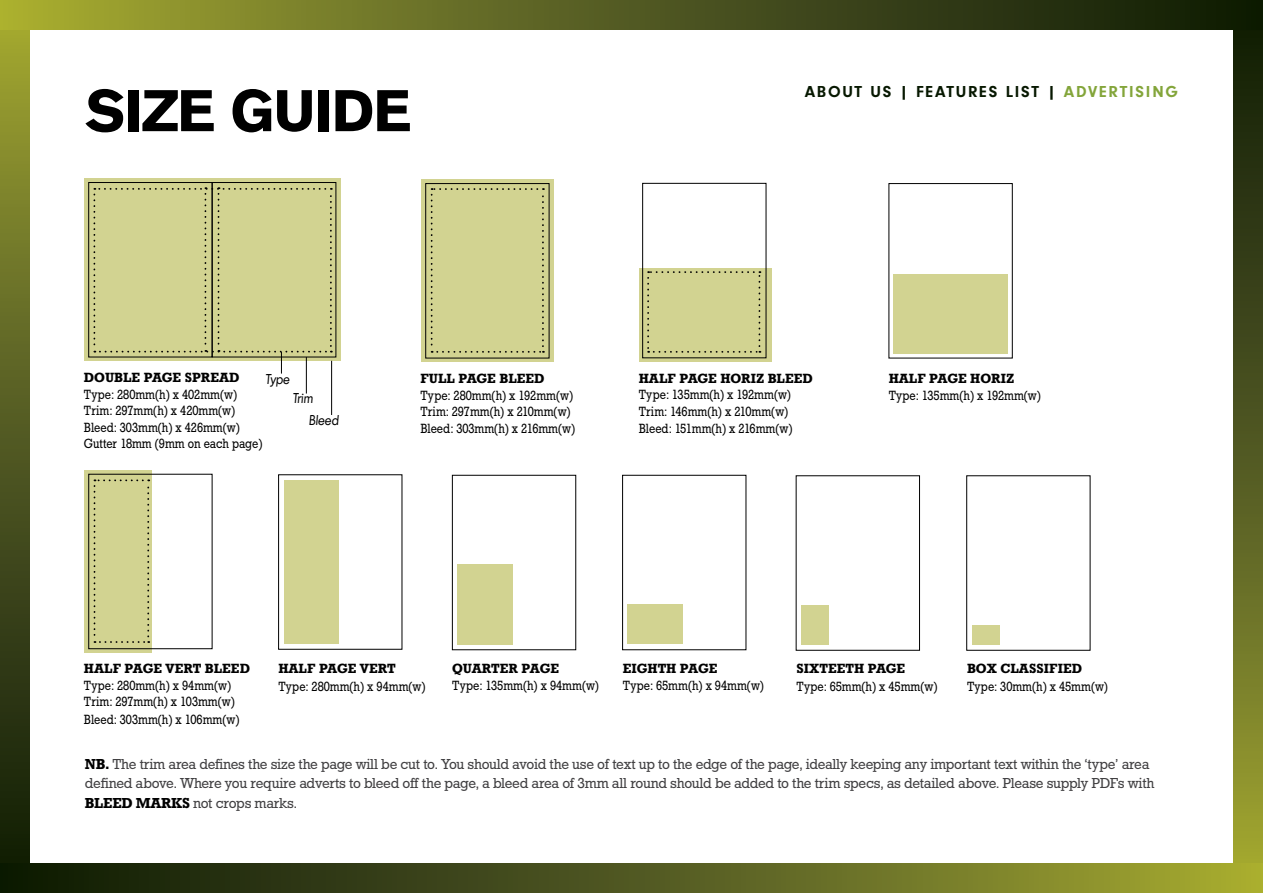
<style>
.page{position:relative;width:1263px;height:893px;background:#fff}
.page>*{position:absolute;margin:0;border:0;box-sizing:border-box;transform-origin:0 0}
.t1{font:700 61.5px "Ancona";letter-spacing:-.02em;color:#000}
.t2{font:700 16.5px "Neutral Grotesk";letter-spacing:.1em;color:#071800}
.t3{font:15px/19.5px "Stafford";letter-spacing:-.02em;color:#414042}
.t4{font:13.8px/16.6px "Stafford";color:#000;scale:.88 1}
.t5{font:500 13.8px "Stafford";color:#000}
.t6{font:italic 13.8px/21.1px "Montreal Serial";color:#000;scale:.88 1}
.s1{color:#83a53a}
.s2{font-weight:500;color:#000}
</style>
<div class="page">
<div style="left:0;top:0;width:30px;height:893px;background:linear-gradient(to bottom,#a0a436,#081409)"></div>
<div style="left:1233px;top:0;width:30px;height:893px;background:linear-gradient(to bottom,#081408,#a0a436)"></div>
<div style="left:0;top:863px;width:1263px;height:30px;background:linear-gradient(to right,#071308,#a2a536)"></div>
<div style="left:0;top:0;width:1263px;height:30px;background:linear-gradient(to right,#a3a736,#081408)"></div>
<div style="left:84px;top:179px;width:257px;height:182px;background:#d2d391"></div>
<div style="left:88px;top:182px;width:124px;height:175px;border:1px solid #000"></div>
<div style="left:212px;top:182px;width:124px;height:175px;border:1px solid #000"></div>
<div style="left:421px;top:180px;width:132px;height:182px;background:#d2d391"></div>
<div style="left:425px;top:183px;width:124px;height:175px;border:1px solid #000"></div>
<svg style="left:431px;top:188px;width:113px;height:165px"></svg>
<div style="left:893px;top:274px;width:115px;height:79px;background:#d2d391"></div>
<div style="left:639px;top:269px;width:132px;height:93px;background:#d2d391"></div>
<svg style="left:647px;top:271px;width:113px;height:82px"></svg>
<div style="left:642px;top:183px;width:124px;height:175px;border:1px solid #000"></div>
<div style="left:284px;top:480px;width:54px;height:164px;background:#d2d391"></div>
<div style="left:452px;top:475px;width:124px;height:175px;border:1px solid #000"></div>
<div style="left:457px;top:564px;width:55px;height:80px;background:#d2d391"></div>
<div style="left:622px;top:475px;width:124px;height:175px;border:1px solid #000"></div>
<div style="left:628px;top:605px;width:55px;height:39px;background:#d2d391"></div>
<div style="left:801px;top:605px;width:28px;height:39px;background:#d2d391"></div>
<div style="left:972px;top:625px;width:27px;height:19px;background:#d2d391"></div>
<div style="left:84px;top:470px;width:68px;height:182px;background:#d2d391"></div>
<svg style="left:94px;top:479px;width:55px;height:164px"></svg>
<div style="left:88px;top:474px;width:124px;height:175px;border:1px solid #000"></div>
<svg style="left:93px;top:187px;width:239px;height:187px"></svg>
<hr style="left:306px;top:357px;width:1px;height:37px;background:#000">
<hr style="left:331px;top:361px;width:1px;height:54px;background:#000">
<h1 class="t1" style="left:85px;top:76px;width:328px">SIZE GUIDE</h1>
<p class="t2" style="left:805px;top:83px;width:375px">ABOUT US | FEATURES LIST | <span class="s1">ADVERTISING</span></p>
<p class="t5" style="left:84px;top:369px;width:157px">DOUBLE PAGE SPREAD</p>
<p class="t4" style="left:84px;top:386px;width:204px">Type: 280mm(h) x 402mm(w)<br>Trim: 297mm(h) x 420mm(w)<br>Bleed: 303mm(h) x 426mm(w)<br>Gutter 18mm (9mm on each page)</p>
<p class="t6" style="left:265px;top:368px;width:29px">Type</p>
<p class="t6" style="left:309px;top:388px;width:35px;text-indent:-16px">Trim<br>Bleed</p>
<p class="t5" style="left:420px;top:370px;width:126px">FULL PAGE BLEED</p>
<p class="t4" style="left:420px;top:387px;width:177px">Type: 280mm(h) x 192mm(w)<br>Trim: 297mm(h) x 210mm(w)<br>Bleed: 303mm(h) x 216mm(w)</p>
<p class="t5" style="left:639px;top:370px;width:176px">HALF PAGE HORIZ BLEED</p>
<p class="t4" style="left:639px;top:387px;width:176px">Type: 135mm(h) x 192mm(w)<br>Trim: 146mm(h) x 210mm(w)<br>Bleed: 151mm(h) x 216mm(w)</p>
<p class="t5" style="left:889px;top:370px;width:127px">HALF PAGE HORIZ</p>
<p class="t4" style="left:889px;top:388px;width:174px">Type: 135mm(h) x 192mm(w)</p>
<p class="t5" style="left:84px;top:660px;width:168px">HALF PAGE VERT BLEED</p>
<p class="t4" style="left:84px;top:677px;width:178px;line-height:17.1px">Type: 280mm(h) x 94mm(w)<br>Trim: 297mm(h) x 103mm(w)<br>Bleed: 303mm(h) x 106mm(w)</p>
<p class="t5" style="left:278px;top:661px;width:119px">HALF PAGE VERT</p>
<p class="t4" style="left:278px;top:678px;width:169px">Type: 280mm(h) x 94mm(w)</p>
<p class="t5" style="left:452px;top:660px;width:108px">QUARTER PAGE</p>
<p class="t4" style="left:452px;top:678px;width:168px">Type: 135mm(h) x 94mm(w)</p>
<p class="t5" style="left:623px;top:660px;width:96px">EIGHTH PAGE</p>
<p class="t4" style="left:623px;top:678px;width:162px">Type: 65mm(h) x 94mm(w)</p>
<p class="t5" style="left:796px;top:661px;width:110px">SIXTEETH PAGE</p>
<p class="t4" style="left:796px;top:678px;width:162px">Type: 65mm(h) x 45mm(w)</p>
<p class="t5" style="left:967px;top:661px;width:117px">BOX CLASSIFIED</p>
<p class="t4" style="left:967px;top:678px;width:162px">Type: 30mm(h) x 45mm(w)</p>
<p class="t3" style="left:85px;top:754px;width:1071px"><span class="s2">NB.</span> The trim area defines the size the page will be cut to. You should avoid the use of text up to the edge of the page, ideally keeping any important text within the ‘type’ area defined above. Where you require adverts to bleed off the page, a bleed area of 3mm all round should be added to the trim specs, as detailed above. Please supply PDFs with<br><span class="s2">BLEED MARKS</span> not crops marks.</p>
</div>
